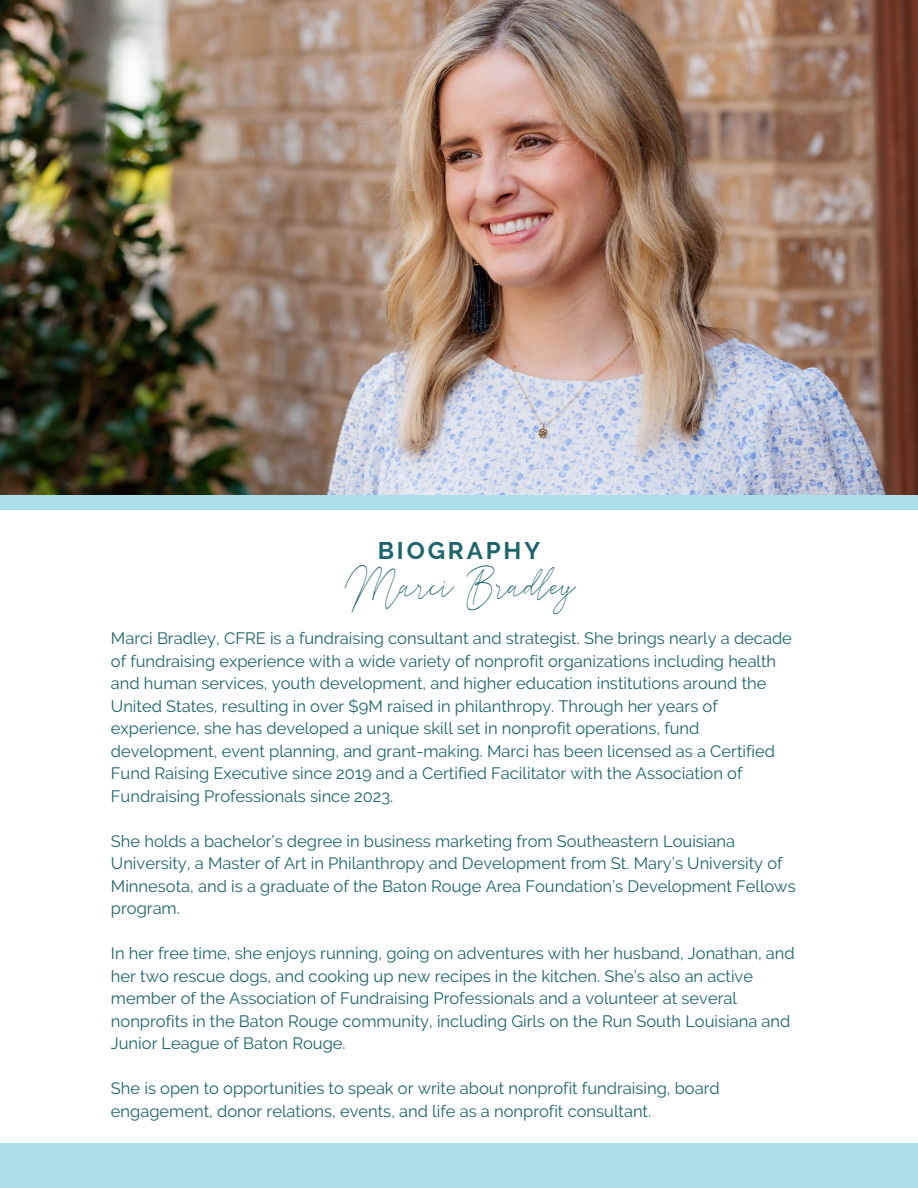
<style>
.page{position:relative;width:918px;height:1188px;background:#fff}
.page>*{position:absolute;margin:0;border:0;box-sizing:border-box;transform-origin:0 0}
.t1{font:45px "Reman";color:#1c656d}
.t2{font:700 24px "Raleway";letter-spacing:.12em;color:#1c656d}
.t3{font:16.5px/22.5px "Raleway";color:#1c656d}
</style>
<div class="page">
<img style="left:0;top:0;width:918px;height:495px">
<div style="left:0;top:495px;width:918px;height:693px;background:#abdfea"></div>
<div style="left:0;top:510px;width:918px;height:633px;background:#fff"></div>
<p class="t2" style="left:378px;top:537px;width:164px">BIOGRAPHY</p>
<p class="t1" style="left:345px;top:565px;width:232px">Marci Bradley</p>
<p class="t3" style="left:111px;top:627px;width:683px">Marci Bradley, CFRE is a fundraising consultant and strategist. She brings nearly a decade of fundraising experience with a wide variety of nonprofit organizations including health and human services, youth development, and higher education institutions around the United States, resulting in over $9M raised in philanthropy. Through her years of experience, she has developed a unique skill set in nonprofit operations, fund development, event planning, and grant-making. Marci has been licensed as a Certified Fund Raising Executive since 2019 and a Certified Facilitator with the Association of Fundraising Professionals since 2023.</p>
<p class="t3" style="left:111px;top:830px;width:686px">She holds a bachelor’s degree in business marketing from Southeastern Louisiana University, a Master of Art in Philanthropy and Development from St. Mary’s University of Minnesota, and is a graduate of the Baton Rouge Area Foundation’s Development Fellows program.</p>
<p class="t3" style="left:111px;top:942px;width:685px">In her free time, she enjoys running, going on adventures with her husband, Jonathan, and her two rescue dogs, and cooking up new recipes in the kitchen. She’s also an active member of the Association of Fundraising Professionals and a volunteer at several nonprofits in the Baton Rouge community, including Girls on the Run South Louisiana and Junior League of Baton Rouge.</p>
<p class="t3" style="left:111px;top:1077px;width:610px">She is open to opportunities to speak or write about nonprofit fundraising, board engagement, donor relations, events, and life as a nonprofit consultant.</p>
</div>
